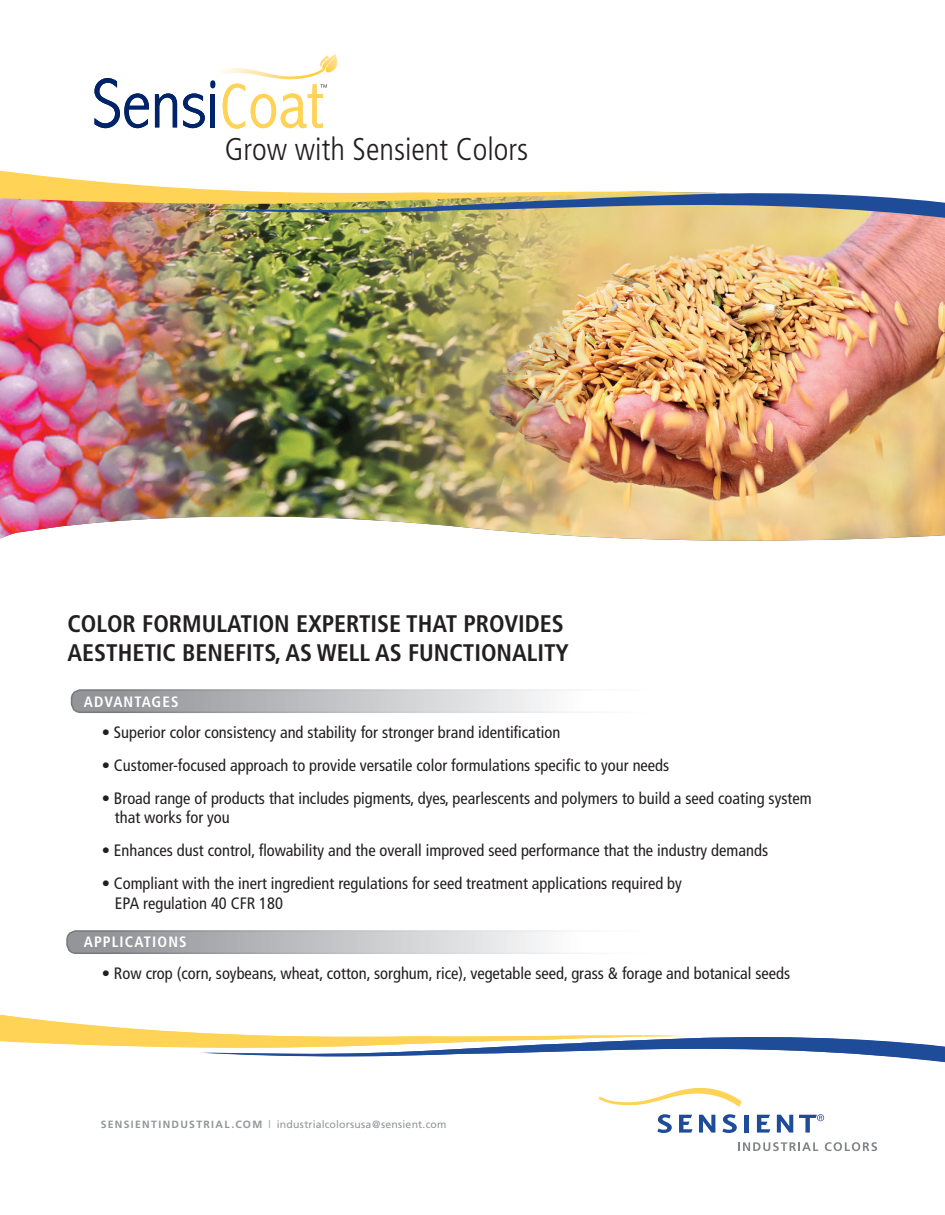
<style>
.page{position:relative;width:945px;height:1215px;background:#fff}
.page>*{position:absolute;margin:0;border:0;box-sizing:border-box;transform-origin:0 0}
.t1{font:300 condensed 31.5px "Frutiger";color:#231f20}
.t2{font:700 condensed 24px/28.8px "Frutiger";color:#231f20}
.t3{font:condensed 16.5px/19.5px "Frutiger";color:#231f20}
.t4{font:700 condensed 15px "Frutiger";letter-spacing:.075em;color:#fff}
.t5{font:10.5px "Frutiger";letter-spacing:.015em;color:#939598}
.s1{font-weight:700}
.s2{font-weight:300}
</style>
<div class="page">
<svg style="left:599px;top:1088px;width:143px;height:19px"></svg>
<div style="left:744px;top:1115px;width:5px;height:18px;background:#1e4c99"></div>
<svg style="left:679px;top:1115px;width:14px;height:18px"></svg>
<svg style="left:657px;top:1114px;width:15px;height:19px"></svg>
<svg style="left:722px;top:1114px;width:15px;height:19px"></svg>
<svg style="left:757px;top:1115px;width:13px;height:18px"></svg>
<svg style="left:699px;top:1115px;width:16px;height:18px"></svg>
<svg style="left:777px;top:1115px;width:16px;height:18px"></svg>
<svg style="left:799px;top:1114px;width:25px;height:19px"></svg>
<svg style="left:738px;top:1142px;width:80px;height:9px"></svg>
<svg style="left:825px;top:1142px;width:52px;height:9px"></svg>
<img style="left:210px;top:68px;width:112px;height:21px">
<div style="left:210px;top:80px;width:5px;height:8px;background:#002369;border-radius:50%"></div>
<svg style="left:95px;top:78px;width:54px;height:50px"></svg>
<svg style="left:155px;top:93px;width:22px;height:34px"></svg>
<svg style="left:183px;top:93px;width:22px;height:35px"></svg>
<hr style="left:211px;top:94px;width:4px;height:33px;background:#002369">
<svg style="left:251px;top:84px;width:76px;height:44px"></svg>
<svg style="left:223px;top:84px;width:22px;height:45px"></svg>
<img style="left:320px;top:53px;width:17px;height:19px">
<img style="left:0;top:218px;width:945px;height:323px">
<svg style="left:72px;top:691px;width:476px;height:21px;background:#bebfc2"></svg>
<div style="left:71px;top:689px;width:589px;height:24px;border:2px solid #fff;border-radius:9px"></div>
<svg style="left:69px;top:933px;width:474px;height:18px;background:#bebfc1"></svg>
<div style="left:66px;top:930px;width:590px;height:24px;border:2px solid #fff;border-radius:9px"></div>
<img style="left:0;top:170px;width:945px;height:48px">
<svg style="left:0;top:1015px;width:945px;height:47px"></svg>
<h1 class="t1" style="left:225px;top:131px;width:305px">Grow with Sensient Colors</h1>
<p class="t2" style="left:68px;top:609px;width:503px">COLOR FORMULATION EXPERTISE THAT PROVIDES<br>AESTHETIC BENEFITS, AS WELL AS FUNCTIONALITY</p>
<p class="t4" style="left:84px;top:692px;width:96px">ADVANTAGES</p>
<p class="t3" style="left:102px;top:723px;width:460px">• Superior color consistency and stability for stronger brand identification</p>
<p class="t3" style="left:102px;top:756px;width:569px">• Customer-focused approach to provide versatile color formulations specific to your needs</p>
<p class="t3" style="left:115px;top:789px;width:698px;text-indent:-13px">• Broad range of products that includes pigments, dyes, pearlescents and polymers to build a seed coating system that works for you</p>
<p class="t3" style="left:102px;top:841px;width:668px">• Enhances dust control, flowability and the overall improved seed performance that the industry demands</p>
<p class="t3" style="left:115px;top:874px;width:568px;text-indent:-13px">• Compliant with the inert ingredient regulations for seed treatment applications required by<br>EPA regulation 40 CFR 180</p>
<p class="t4" style="left:84px;top:933px;width:104px">APPLICATIONS</p>
<p class="t3" style="left:102px;top:964px;width:690px">• Row crop (corn, soybeans, wheat, cotton, sorghum, rice), vegetable seed, grass &amp; forage and botanical seeds</p>
<p class="t5" style="left:101px;top:1118px;width:347px"><span class="s1">SENSIENTINDUSTRIAL.COM</span> <span class="s2">|</span> industrialcolorsusa@sensient.com</p>
</div>
